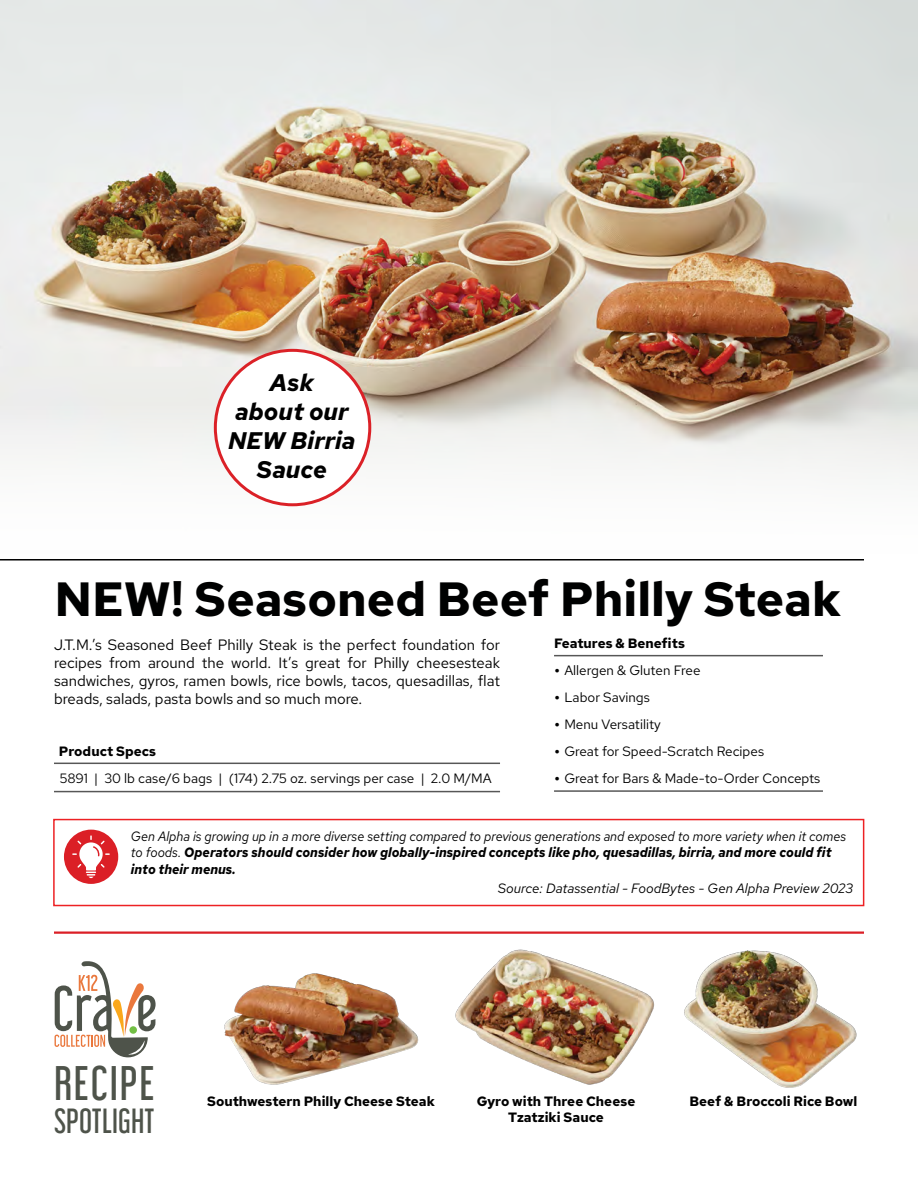
<style>
.page{position:relative;width:918px;height:1188px;background:#fff}
.page>*{position:absolute;margin:0;border:0;box-sizing:border-box;transform-origin:0 0}
.t1{font:700 48px "Red Hat Text";color:#000101}
.t2{font:43.35px "Libel Suit Rg";letter-spacing:.045em;color:#4e534a}
.t3{font:31.2px "Libel Suit Rg";letter-spacing:.005em;color:#4e534a}
.t4{font:italic 700 24px/28.8px "Red Hat Text";color:#000;text-align:center}
.t5{font:15px/18px "Red Hat Text";color:#000;text-align:justify}
.t6{font:italic 13.5px/16.2px "Red Hat Text";color:#000;scale:.95 1}
.t7{font:13.5px "Red Hat Text";color:#000}
.t8{font:700 13.5px/16.2px "Red Hat Text";color:#000;text-align:center}
.t9{font:italic 13.5px "Red Hat Text";color:#000}
.s1{font-size:18px}
.s2{font-weight:700}
</style>
<div class="page">
<div style="left:53px;top:819px;width:811px;height:87px;border:2px solid #ed2124"></div>
<img style="left:0;top:0;width:918px;height:561px">
<hr style="left:54px;top:932px;width:810px;height:2px;background:#db1f26">
<svg style="left:55px;top:961px;width:101px;height:96px"></svg>
<hr style="left:54px;top:763px;width:446px;height:1px;background:#000">
<hr style="left:554px;top:655px;width:269px;height:1px;background:#000">
<hr style="left:54px;top:791px;width:446px;height:1px;background:#000">
<hr style="left:554px;top:790px;width:269px;height:2px;background:#000">
<div style="left:64px;top:830px;width:54px;height:54px;background:#db1f26;border-radius:50%"></div>
<svg style="left:72px;top:835px;width:38px;height:43px"></svg>
<div style="left:215px;top:350px;width:155px;height:155px;background:#fff;border-radius:50%"></div>
<div style="left:214px;top:349px;width:157px;height:157px;border:3px solid #db2127;border-radius:50%"></div>
<img style="left:224px;top:973px;width:195px;height:112px">
<img style="left:684px;top:950px;width:173px;height:138px">
<img style="left:455px;top:949px;width:200px;height:136px">
<h3 class="t4" style="left:228px;top:368px;width:129px">Ask<br>about our<br>NEW Birria<br>Sauce</h3>
<h1 class="t1" style="left:54px;top:568px;width:788px">NEW! Seasoned Beef Philly Steak</h1>
<p class="t5" style="left:54px;top:635px;width:448px">J.T.M.’s Seasoned Beef Philly Steak is the perfect foundation for recipes from around the world. It’s great for Philly cheesesteak sandwiches, gyros, ramen bowls, rice bowls, tacos, quesadillas, flat breads, salads, pasta bowls and so much more.</p>
<p class="t8" style="left:554px;top:635px;width:132px">Features &amp; Benefits</p>
<p class="t7" style="left:554px;top:662px;width:148px"><span class="s1">•</span> Allergen &amp; Gluten Free</p>
<p class="t7" style="left:554px;top:689px;width:97px"><span class="s1">•</span> Labor Savings</p>
<p class="t7" style="left:554px;top:716px;width:108px"><span class="s1">•</span> Menu Versatility</p>
<p class="t7" style="left:554px;top:743px;width:212px"><span class="s1">•</span> Great for Speed-Scratch Recipes</p>
<p class="t7" style="left:554px;top:770px;width:268px"><span class="s1">•</span> Great for Bars &amp; Made-to-Order Concepts</p>
<p class="t8" style="left:59px;top:743px;width:99px">Product Specs</p>
<p class="t7" style="left:60px;top:769px;width:433px">5891 | 30 lb case/6 bags | (174) 2.75 oz. servings per case | 2.0 M/MA</p>
<p class="t6" style="left:131px;top:828px;width:754px">Gen Alpha is growing up in a more diverse setting compared to previous generations and exposed to more variety when it comes to foods. <span class="s2">Operators should consider how globally-inspired concepts like pho, quesadillas, birria, and more could fit into their menus.</span></p>
<p class="t9" style="left:498px;top:880px;width:357px">Source: Datassential - FoodBytes - Gen Alpha Preview 2023</p>
<h2 class="t2" style="left:54px;top:1048px;width:102px">RECIPE</h2>
<h3 class="t3" style="left:54px;top:1095px;width:102px">SPOTLIGHT</h3>
<p class="t8" style="left:207px;top:1093px;width:229px">Southwestern Philly Cheese Steak</p>
<p class="t8" style="left:477px;top:1093px;width:160px">Gyro with Three Cheese<br>Tzatziki Sauce</p>
<p class="t8" style="left:690px;top:1093px;width:169px">Beef &amp; Broccoli Rice Bowl</p>
</div>
